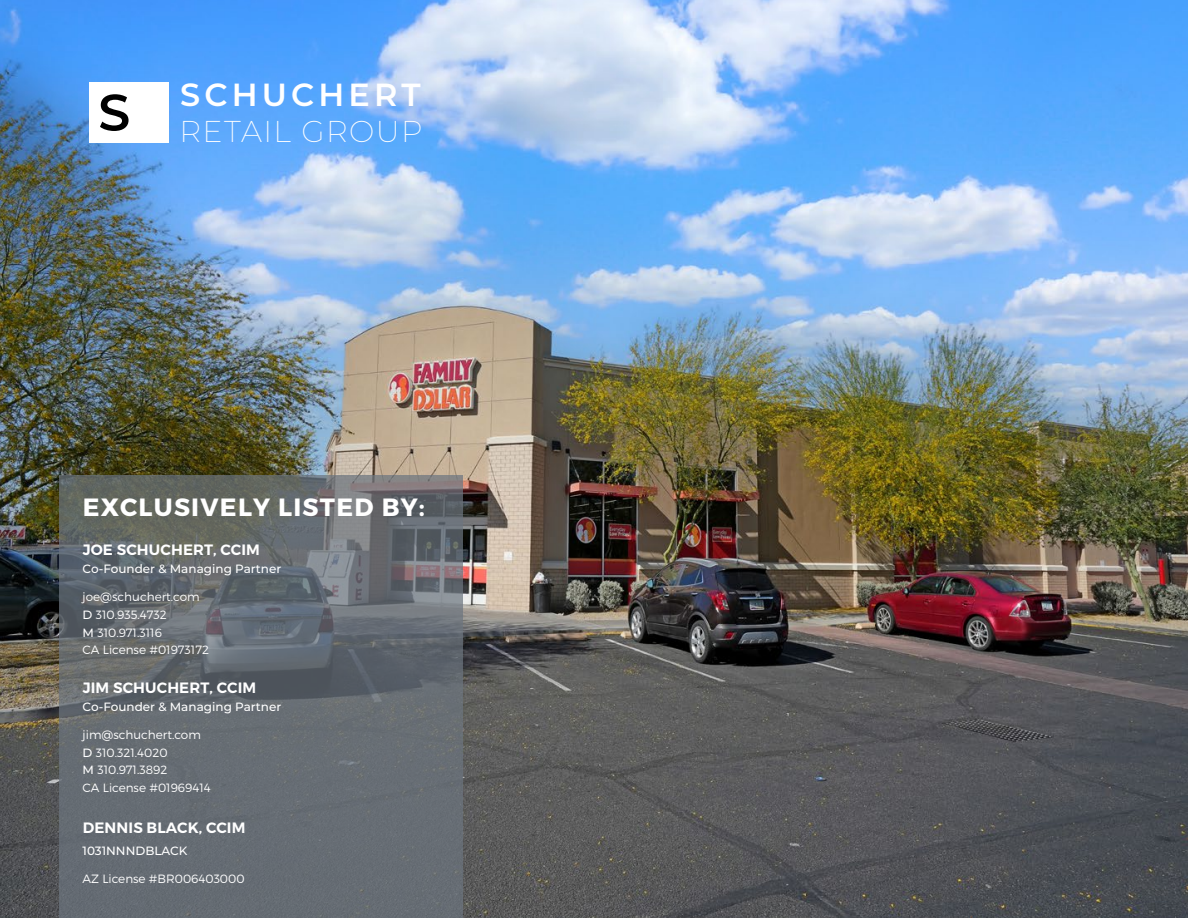
<style>
.page{position:relative;width:1188px;height:918px;background:#fff}
.page>*{position:absolute;margin:0;border:0;box-sizing:border-box;transform-origin:0 0}
.t1{font:600 31.95px "Montserrat";letter-spacing:.13em;color:#fff}
.t2{font:200 30.15px "Montserrat";letter-spacing:.045em;color:#fff}
.t3{font:700 24.9px "Montserrat";letter-spacing:.05em;color:#fff}
.t4{font:600 15px "Montserrat";letter-spacing:.01em;color:#fff}
.t5{font:300 12px/17.9px "Montserrat";color:#fff}
.t6{font:500 12px "Montserrat";color:#fff}
.s1{font-weight:500}
</style>
<div class="page">
<img style="left:0;top:0;width:1188px;height:918px">
<svg style="left:59px;top:475px;width:404px;height:443px;background:#656b70"></svg>
<div style="left:89px;top:82px;width:80px;height:61px;background:#fff"></div>
<h1 class="t1" style="left:180px;top:72px;width:242px">SCHUCHERT</h1>
<h2 class="t2" style="left:98px;top:111px;width:326px"><sup>S</sup> RETAIL GROUP</h2>
<h3 class="t3" style="left:83px;top:491px;width:344px">EXCLUSIVELY LISTED BY:</h3>
<p class="t4" style="left:83px;top:540px;width:179px">JOE SCHUCHERT, CCIM</p>
<p class="t6" style="left:83px;top:560px;width:200px">Co-Founder &amp; Managing Partner</p>
<p class="t5" style="left:83px;top:587px;width:128px">joe@schuchert.com<br><span class="s1">D</span> 310.935.4732<br><span class="s1">M</span> 310.971.3116<br>CA License #01973172</p>
<p class="t4" style="left:83px;top:678px;width:175px">JIM SCHUCHERT, CCIM</p>
<p class="t6" style="left:83px;top:698px;width:200px">Co-Founder &amp; Managing Partner</p>
<p class="t5" style="left:83px;top:725px;width:130px">jim@schuchert.com<br><span class="s1">D</span> 310.321.4020<br><span class="s1">M</span> 310.971.3892<br>CA License #01969414</p>
<p class="t4" style="left:83px;top:818px;width:164px">DENNIS BLACK, CCIM</p>
<p class="t6" style="left:83px;top:842px;width:106px">1031NNNDBLACK</p>
<p class="t5" style="left:83px;top:870px;width:163px">AZ License #BR006403000</p>
</div>
